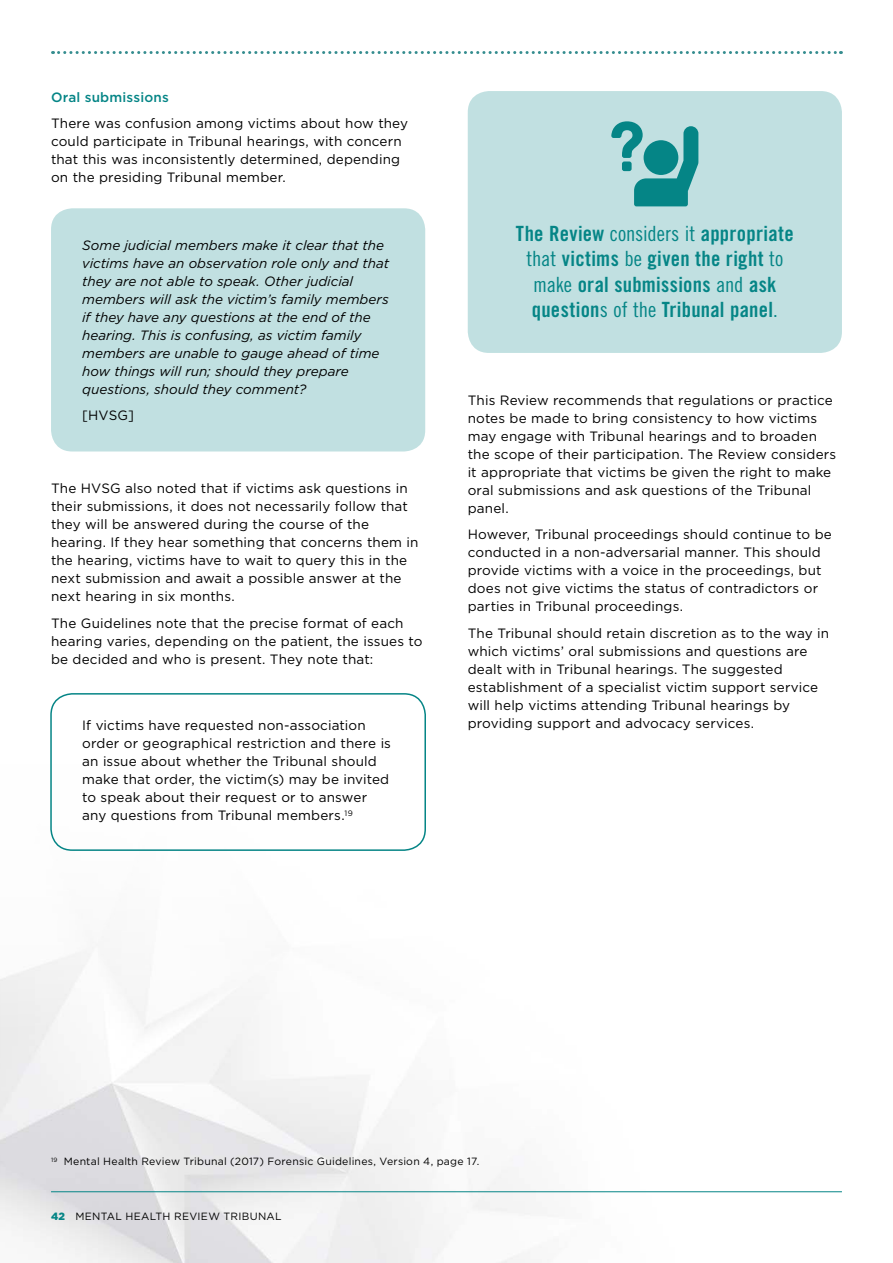
<style>
.page{position:relative;width:893px;height:1263px;background:#fff}
.page>*{position:absolute;margin:0;border:0;box-sizing:border-box;transform-origin:0 0}
.t1{font:21px/25.5px "Trade Gothic Bold Cond Twenty";letter-spacing:.015em;color:#058586;text-align:center}
.t2{font:13.5px/18px "Gotham";letter-spacing:.01em;color:#000}
.t3{font:italic 13.5px/18px "Gotham";color:#000}
.t4{font:500 13.5px "Gotham";letter-spacing:.015em;color:#058586}
.t5{font:10.5px "Gotham";letter-spacing:.02em;color:#000}
.s1{font-family:"Trade Gothic Cond Eighteen"}
.s2{font-weight:900;color:#058586}
</style>
<div class="page">
<img style="left:0;top:834px;width:842px;height:429px">
<hr style="left:51px;top:1191px;width:791px;height:1px;background:#058586">
<svg style="left:53px;top:51px;width:788px;height:3px"></svg>
<div style="left:51px;top:208px;width:374px;height:243px;background:#c1e0e1;border-radius:21px"></div>
<div style="left:50px;top:693px;width:376px;height:158px;border:2px solid #058586;border-radius:21px"></div>
<div style="left:468px;top:91px;width:374px;height:262px;background:#c1e0e1;border-radius:21px"></div>
<svg style="left:611px;top:121px;width:87px;height:85px"></svg>
<div style="left:622px;top:161px;width:10px;height:10px;background:#058586;border-radius:2px"></div>
<p class="t4" style="left:51px;top:89px;width:119px">Oral submissions</p>
<p class="t2" style="left:51px;top:115px;width:359px">There was confusion among victims about how they could participate in Tribunal hearings, with concern that this was inconsistently determined, depending on the presiding Tribunal member.</p>
<p class="t3" style="left:82px;top:236px;width:308px">Some judicial members make it clear that the victims have an observation role only and that they are not able to speak. Other judicial members will ask the victim’s family members if they have any questions at the end of the hearing. This is confusing, as victim family members are unable to gauge ahead of time how things will run; should they prepare questions, should they comment?</p>
<p class="t2" style="left:82px;top:406px;width:53px">[HVSG]</p>
<p class="t2" style="left:51px;top:479px;width:369px">The HVSG also noted that if victims ask questions in their submissions, it does not necessarily follow that they will be answered during the course of the hearing. If they hear something that concerns them in the hearing, victims have to wait to query this in the next submission and await a possible answer at the next hearing in six months.</p>
<p class="t2" style="left:51px;top:614px;width:373px">The Guidelines note that the precise format of each hearing varies, depending on the patient, the issues to be decided and who is present. They note that:</p>
<p class="t2" style="left:82px;top:717px;width:310px">If victims have requested non-association order or geographical restriction and there is an issue about whether the Tribunal should make that order, the victim(s) may be invited to speak about their request or to answer any questions from Tribunal members.<sup>19</sup></p>
<h1 class="t1" style="left:516px;top:220px;width:279px">The Review <span class="s1">considers it</span> appropriate <span class="s1">that</span> victims <span class="s1">be</span> given the right <span class="s1">to make</span> oral submissions <span class="s1">and</span> ask question<span class="s1">s of the</span> Tribunal panel<span class="s1">.</span></h1>
<p class="t2" style="left:468px;top:391px;width:370px">This Review recommends that regulations or practice notes be made to bring consistency to how victims may engage with Tribunal hearings and to broaden the scope of their participation. The Review considers it appropriate that victims be given the right to make oral submissions and ask questions of the Tribunal panel.</p>
<p class="t2" style="left:468px;top:525px;width:366px">However, Tribunal proceedings should continue to be conducted in a non-adversarial manner. This should provide victims with a voice in the proceedings, but does not give victims the status of contradictors or parties in Tribunal proceedings.</p>
<p class="t2" style="left:468px;top:624px;width:363px">The Tribunal should retain discretion as to the way in which victims’ oral submissions and questions are dealt with in Tribunal hearings. The suggested establishment of a specialist victim support service will help victims attending Tribunal hearings by providing support and advocacy services.</p>
<p class="t5" style="left:51px;top:1156px;width:430px"><sup>19</sup> Mental Health Review Tribunal (2017) Forensic Guidelines, Version 4, page 17.</p>
<p class="t5" style="left:51px;top:1211px;width:232px"><span class="s2">42</span> MENTAL HEALTH REVIEW TRIBUNAL</p>
</div>
